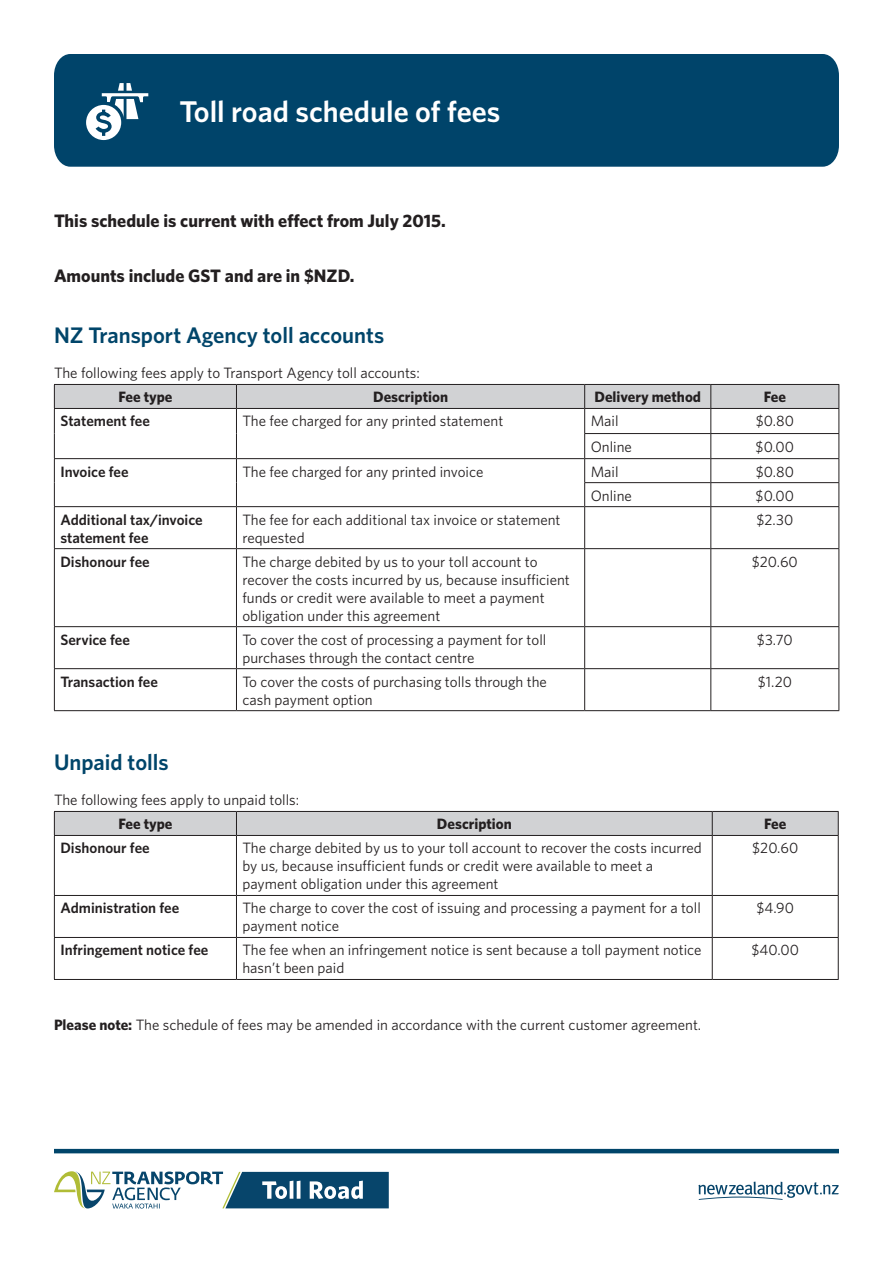
<style>
.page{position:relative;width:893px;height:1263px;background:#fff}
.page>*{position:absolute;margin:0;border:0;box-sizing:border-box;transform-origin:0 0}
.t1{font:600 30px "Whitney";color:#fff}
.t2{font:600 22.5px "Whitney";color:#00456a}
.t3{font:700 18px "Whitney";color:#231f20}
.t4{font:15px/18px "Whitney";color:#231f20}
.t5{font:600 15px/18px "Whitney";color:#231f20}
.t6{font:700 15px "Whitney";color:#231f20}
.s1{font-weight:700}
</style>
<div class="page">
<hr style="left:54px;top:1149px;width:785px;height:4px;background:#00456a">
<svg style="left:698px;top:1181px;width:141px;height:19px"></svg>
<svg style="left:54px;top:384px;width:785px;height:122px"></svg>
<hr style="left:54px;top:506px;width:182px;height:1px;background:#231f20">
<hr style="left:54px;top:507px;width:1px;height:41px;background:#231f20">
<hr style="left:236px;top:506px;width:349px;height:1px;background:#231f20">
<hr style="left:236px;top:507px;width:1px;height:41px;background:#231f20">
<hr style="left:585px;top:506px;width:126px;height:1px;background:#231f20">
<hr style="left:584px;top:507px;width:1px;height:41px;background:#231f20">
<hr style="left:711px;top:506px;width:128px;height:1px;background:#231f20">
<hr style="left:710px;top:507px;width:1px;height:41px;background:#231f20">
<hr style="left:838px;top:507px;width:1px;height:41px;background:#231f20">
<hr style="left:54px;top:548px;width:182px;height:1px;background:#231f20">
<hr style="left:54px;top:549px;width:1px;height:77px;background:#231f20">
<hr style="left:236px;top:548px;width:349px;height:1px;background:#231f20">
<hr style="left:236px;top:549px;width:1px;height:77px;background:#231f20">
<hr style="left:585px;top:548px;width:126px;height:1px;background:#231f20">
<hr style="left:584px;top:549px;width:1px;height:77px;background:#231f20">
<hr style="left:711px;top:548px;width:128px;height:1px;background:#231f20">
<hr style="left:710px;top:549px;width:1px;height:77px;background:#231f20">
<hr style="left:838px;top:549px;width:1px;height:77px;background:#231f20">
<hr style="left:54px;top:626px;width:182px;height:1px;background:#231f20">
<hr style="left:54px;top:627px;width:1px;height:41px;background:#231f20">
<hr style="left:236px;top:626px;width:349px;height:1px;background:#231f20">
<hr style="left:236px;top:627px;width:1px;height:41px;background:#231f20">
<hr style="left:585px;top:626px;width:126px;height:1px;background:#231f20">
<hr style="left:584px;top:627px;width:1px;height:41px;background:#231f20">
<hr style="left:711px;top:626px;width:128px;height:1px;background:#231f20">
<hr style="left:710px;top:627px;width:1px;height:41px;background:#231f20">
<hr style="left:838px;top:627px;width:1px;height:41px;background:#231f20">
<hr style="left:54px;top:668px;width:182px;height:1px;background:#231f20">
<hr style="left:54px;top:669px;width:1px;height:41px;background:#231f20">
<hr style="left:236px;top:668px;width:349px;height:1px;background:#231f20">
<hr style="left:236px;top:669px;width:1px;height:41px;background:#231f20">
<hr style="left:585px;top:668px;width:126px;height:1px;background:#231f20">
<hr style="left:584px;top:669px;width:1px;height:41px;background:#231f20">
<hr style="left:711px;top:668px;width:128px;height:1px;background:#231f20">
<hr style="left:710px;top:669px;width:1px;height:41px;background:#231f20">
<hr style="left:838px;top:669px;width:1px;height:41px;background:#231f20">
<hr style="left:54px;top:710px;width:182px;height:1px;background:#231f20">
<hr style="left:236px;top:710px;width:349px;height:1px;background:#231f20">
<hr style="left:585px;top:710px;width:126px;height:1px;background:#231f20">
<hr style="left:711px;top:710px;width:128px;height:1px;background:#231f20">
<div style="left:54px;top:811px;width:785px;height:24px;background:#d1d2d4"></div>
<hr style="left:54px;top:835px;width:182px;height:1px;background:#231f20">
<hr style="left:54px;top:836px;width:1px;height:59px;background:#231f20">
<hr style="left:236px;top:835px;width:476px;height:1px;background:#231f20">
<hr style="left:236px;top:836px;width:1px;height:59px;background:#231f20">
<hr style="left:712px;top:835px;width:127px;height:1px;background:#231f20">
<hr style="left:712px;top:836px;width:1px;height:59px;background:#231f20">
<hr style="left:838px;top:836px;width:1px;height:59px;background:#231f20">
<hr style="left:54px;top:895px;width:182px;height:1px;background:#231f20">
<hr style="left:54px;top:896px;width:1px;height:41px;background:#231f20">
<hr style="left:236px;top:895px;width:476px;height:1px;background:#231f20">
<hr style="left:236px;top:896px;width:1px;height:41px;background:#231f20">
<hr style="left:712px;top:895px;width:127px;height:1px;background:#231f20">
<hr style="left:712px;top:896px;width:1px;height:41px;background:#231f20">
<hr style="left:838px;top:896px;width:1px;height:41px;background:#231f20">
<hr style="left:54px;top:937px;width:182px;height:1px;background:#231f20">
<hr style="left:54px;top:938px;width:1px;height:41px;background:#231f20">
<hr style="left:236px;top:937px;width:476px;height:1px;background:#231f20">
<hr style="left:236px;top:938px;width:1px;height:41px;background:#231f20">
<hr style="left:712px;top:937px;width:127px;height:1px;background:#231f20">
<hr style="left:712px;top:938px;width:1px;height:41px;background:#231f20">
<hr style="left:838px;top:938px;width:1px;height:41px;background:#231f20">
<hr style="left:54px;top:979px;width:182px;height:1px;background:#231f20">
<hr style="left:236px;top:979px;width:476px;height:1px;background:#231f20">
<hr style="left:712px;top:979px;width:127px;height:1px;background:#231f20">
<div style="left:54px;top:54px;width:785px;height:113px;background:#00446a"></div>
<svg style="left:83px;top:80px;width:84px;height:61px"></svg>
<svg style="left:54px;top:1171px;width:335px;height:38px"></svg>
<p class="t1" style="left:179px;top:92px;width:323px">Toll road schedule of fees</p>
<p class="t3" style="left:54px;top:209px;width:393px">This schedule is current with effect from July 2015.</p>
<p class="t3" style="left:54px;top:264px;width:302px">Amounts include GST and are in $NZD.</p>
<p class="t2" style="left:54px;top:320px;width:332px">NZ Transport Agency toll accounts</p>
<p class="t4" style="left:54px;top:363px;width:367px">The following fees apply to Transport Agency toll accounts:</p>
<p class="t6" style="left:118px;top:387px;width:56px">Fee type</p>
<p class="t6" style="left:373px;top:387px;width:76px">Description</p>
<p class="t6" style="left:594px;top:387px;width:108px">Delivery method</p>
<p class="t6" style="left:764px;top:387px;width:24px">Fee</p>
<p class="t5" style="left:60px;top:412px;width:91px">Statement fee</p>
<p class="t4" style="left:242px;top:412px;width:262px">The fee charged for any printed statement</p>
<p class="t4" style="left:591px;top:412px;width:29px">Mail</p>
<p class="t4" style="left:756px;top:412px;width:40px">$0.80</p>
<p class="t4" style="left:591px;top:437px;width:43px">Online</p>
<p class="t4" style="left:756px;top:437px;width:40px">$0.00</p>
<p class="t5" style="left:60px;top:462px;width:70px">Invoice fee</p>
<p class="t4" style="left:242px;top:462px;width:242px">The fee charged for any printed invoice</p>
<p class="t4" style="left:591px;top:462px;width:29px">Mail</p>
<p class="t4" style="left:756px;top:462px;width:40px">$0.80</p>
<p class="t4" style="left:591px;top:486px;width:43px">Online</p>
<p class="t4" style="left:756px;top:486px;width:40px">$0.00</p>
<p class="t5" style="left:60px;top:510px;width:144px">Additional tax/invoice statement fee</p>
<p class="t4" style="left:242px;top:510px;width:319px">The fee for each additional tax invoice or statement requested</p>
<p class="t4" style="left:756px;top:510px;width:38px">$2.30</p>
<p class="t5" style="left:60px;top:552px;width:91px">Dishonour fee</p>
<p class="t4" style="left:242px;top:552px;width:329px">The charge debited by us to your toll account to recover the costs incurred by us, because insufficient funds or credit were available to meet a payment obligation under this agreement</p>
<p class="t4" style="left:752px;top:552px;width:47px">$20.60</p>
<p class="t5" style="left:60px;top:630px;width:71px">Service fee</p>
<p class="t4" style="left:242px;top:630px;width:305px">To cover the cost of processing a payment for toll purchases through the contact centre</p>
<p class="t4" style="left:757px;top:630px;width:37px">$3.70</p>
<p class="t5" style="left:60px;top:672px;width:99px">Transaction fee</p>
<p class="t4" style="left:242px;top:672px;width:306px">To cover the costs of purchasing tolls through the cash payment option</p>
<p class="t4" style="left:758px;top:672px;width:36px">$1.20</p>
<p class="t2" style="left:54px;top:747px;width:116px">Unpaid tolls</p>
<p class="t4" style="left:54px;top:790px;width:247px">The following fees apply to unpaid tolls:</p>
<p class="t6" style="left:118px;top:814px;width:56px">Fee type</p>
<p class="t6" style="left:437px;top:814px;width:76px">Description</p>
<p class="t6" style="left:764px;top:814px;width:24px">Fee</p>
<p class="t5" style="left:60px;top:839px;width:91px">Dishonour fee</p>
<p class="t4" style="left:242px;top:839px;width:461px">The charge debited by us to your toll account to recover the costs incurred by us, because insufficient funds or credit were available to meet a payment obligation under this agreement</p>
<p class="t4" style="left:752px;top:839px;width:47px">$20.60</p>
<p class="t5" style="left:60px;top:899px;width:120px">Administration fee</p>
<p class="t4" style="left:242px;top:899px;width:460px">The charge to cover the cost of issuing and processing a payment for a toll payment notice</p>
<p class="t4" style="left:756px;top:899px;width:39px">$4.90</p>
<p class="t5" style="left:60px;top:941px;width:150px">Infringement notice fee</p>
<p class="t4" style="left:242px;top:941px;width:460px">The fee when an infringement notice is sent because a toll payment notice hasn’t been paid</p>
<p class="t4" style="left:751px;top:941px;width:49px">$40.00</p>
<p class="t4" style="left:54px;top:1015px;width:649px"><span class="s1">Please note:</span> The schedule of fees may be amended in accordance with the current customer agreement.</p>
</div>
